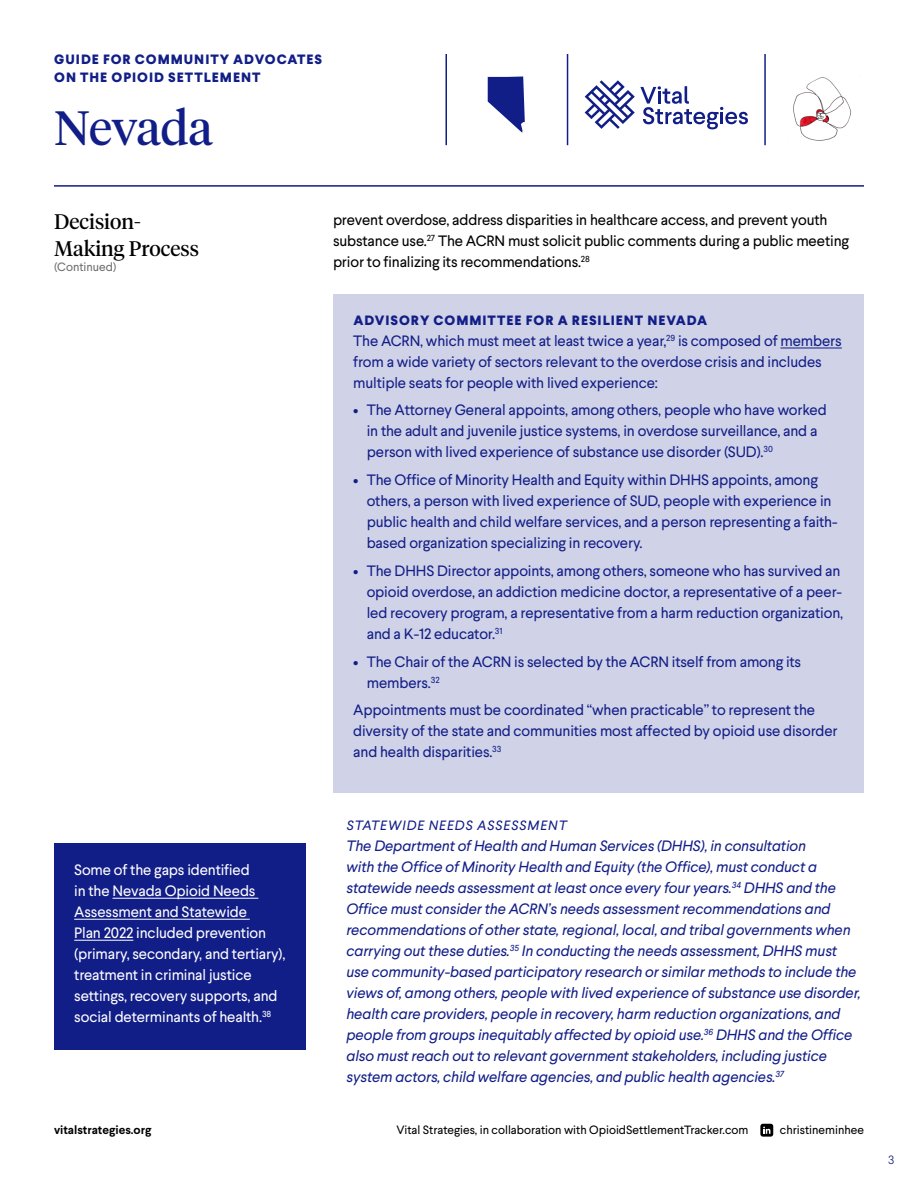
<style>
.page{position:relative;width:918px;height:1188px;background:#fff}
.page>*{position:absolute;margin:0;border:0;box-sizing:border-box;transform-origin:0 0}
.t1{font:48px "Tiempos Headline";letter-spacing:-.01em;color:#121e87}
.H3{font:21px/27px "Tiempos Headline";color:#000}
.T1_Bullet_step_1{font:15px/21px "Larsseit";letter-spacing:-.01em;color:#121e87}
.T1_indent{font:italic 15px/21px "Larsseit";letter-spacing:-.01em;color:#121e87}
.T1{font:15px/21px "Larsseit";letter-spacing:-.01em;color:#fff}
.T1-2{font:15px/21px "Larsseit";letter-spacing:-.01em;color:#000}
.T1_indent-2{font:15px/21px "Larsseit";letter-spacing:-.01em;color:#121e87}
.H6{font:800 13.5px/18px "Larsseit";letter-spacing:.07em;color:#121e87}
.H6-2{font:italic 13.5px "Larsseit";letter-spacing:.07em;color:#121e87}
.t2{font:12px "Larsseit";color:#000}
.t3{font:700 12px "Larsseit";color:#000}
.H3-2{font:12px "Larsseit";color:#6d6e71}
.t4{font:300 12px "Larsseit";color:#121e87}
</style>
<div class="page">
<svg style="left:585px;top:80px;width:163px;height:49px"></svg>
<hr style="left:446px;top:54px;width:1px;height:91px;background:#121e87">
<hr style="left:567px;top:54px;width:1px;height:91px;background:#121e87">
<hr style="left:764px;top:54px;width:2px;height:91px;background:#121e87">
<img style="left:793px;top:77px;width:58px;height:64px">
<div style="left:760px;top:1124px;width:13px;height:13px;background:#000;border-radius:3px"></div>
<svg style="left:763px;top:1127px;width:7px;height:7px"></svg>
<svg style="left:488px;top:77px;width:37px;height:56px"></svg>
<hr style="left:54px;top:185px;width:810px;height:2px;background:#121e87">
<div style="left:333px;top:294px;width:531px;height:499px;background:#d0d2e7"></div>
<hr style="left:780px;top:348px;width:62px;height:1px;background:#121e87">
<div style="left:54px;top:843px;width:252px;height:207px;background:#121e87"></div>
<hr style="left:113px;top:898px;width:145px;height:1px;background:#fff">
<hr style="left:74px;top:919px;width:176px;height:1px;background:#fff">
<hr style="left:74px;top:940px;width:59px;height:1px;background:#fff">
<p class="H6" style="left:54px;top:51px;width:269px">GUIDE FOR COMMUNITY ADVOCATES<br>ON THE OPIOID SETTLEMENT</p>
<h1 class="t1" style="left:54px;top:95px;width:160px">Nevada</h1>
<h1 class="H3" style="left:54px;top:207px;width:147px">Decision-<br>Making Process</h1>
<h1 class="H3-2" style="left:54px;top:259px;width:64px">(Continued)</h1>
<p class="T1" style="left:74px;top:859px;width:213px">Some of the gaps identified<br>in the Nevada Opioid Needs<br>Assessment and Statewide<br>Plan 2022 included prevention (primary, secondary, and tertiary), treatment in criminal justice settings, recovery supports, and social determinants of health.<sup>38</sup></p>
<p class="T1-2" style="left:333px;top:209px;width:518px">prevent overdose, address disparities in healthcare access, and prevent youth substance use.<sup>27</sup> The ACRN must solicit public comments during a public meeting prior to finalizing its recommendations.<sup>28</sup></p>
<h2 class="H6" style="left:354px;top:311px;width:355px">ADVISORY COMMITTEE FOR A RESILIENT NEVADA</h2>
<p class="T1_indent-2" style="left:353px;top:330px;width:490px">The ACRN, which must meet at least twice a year,<sup>29</sup> is composed of members from a wide variety of sectors relevant to the overdose crisis and includes multiple seats for people with lived experience:</p>
<p class="T1_Bullet_step_1" style="left:367px;top:400px;width:462px;text-indent:-14px">• The Attorney General appoints, among others, people who have worked in the adult and juvenile justice systems, in overdose surveillance, and a person with lived experience of substance use disorder (SUD).<sup>30</sup></p>
<p class="T1_Bullet_step_1" style="left:367px;top:469px;width:472px;text-indent:-14px">• The Office of Minority Health and Equity within DHHS appoints, among others, a person with lived experience of SUD, people with experience in public health and child welfare services, and a person representing a faith&shy;based organization specializing in recovery.</p>
<p class="T1_Bullet_step_1" style="left:367px;top:560px;width:478px;text-indent:-14px">• The DHHS Director appoints, among others, someone who has survived an opioid overdose, an addiction medicine doctor, a representative of a peer&shy;led recovery program, a representative from a harm reduction organization, and a K-12 educator.<sup>31</sup></p>
<p class="T1_Bullet_step_1" style="left:367px;top:651px;width:436px;text-indent:-14px">• The Chair of the ACRN is selected by the ACRN itself from among its members.<sup>32</sup></p>
<p class="T1_Bullet_step_1" style="left:353px;top:700px;width:486px">Appointments must be coordinated “when practicable” to represent the diversity of the state and communities most affected by opioid use disorder and health disparities.<sup>33</sup></p>
<h2 class="H6-2" style="left:347px;top:817px;width:222px">STATEWIDE NEEDS ASSESSMENT</h2>
<p class="T1_indent" style="left:346px;top:835px;width:516px">The Department of Health and Human Services (DHHS), in consultation<br>with the Office of Minority Health and Equity (the Office), must conduct a statewide needs assessment at least once every four years.<sup>34</sup> DHHS and the Office must consider the ACRN’s needs assessment recommendations and recommendations of other state, regional, local, and tribal governments when carrying out these duties.<sup>35</sup> In conducting the needs assessment, DHHS must use community-based participatory research or similar methods to include the views of, among others, people with lived experience of substance use disorder, health care providers, people in recovery, harm reduction organizations, and people from groups inequitably affected by opioid use.<sup>36</sup> DHHS and the Office also must reach out to relevant government stakeholders, including justice system actors, child welfare agencies, and public health agencies.<sup>37</sup></p>
<p class="t3" style="left:54px;top:1122px;width:99px">vitalstrategies.org</p>
<p class="t2" style="left:396px;top:1122px;width:354px">Vital Strategies, in collaboration with OpioidSettlementTracker.com</p>
<p class="t2" style="left:780px;top:1122px;width:86px">christineminhee</p>
<p class="t4" style="left:888px;top:1152px;width:8px">3</p>
</div>
